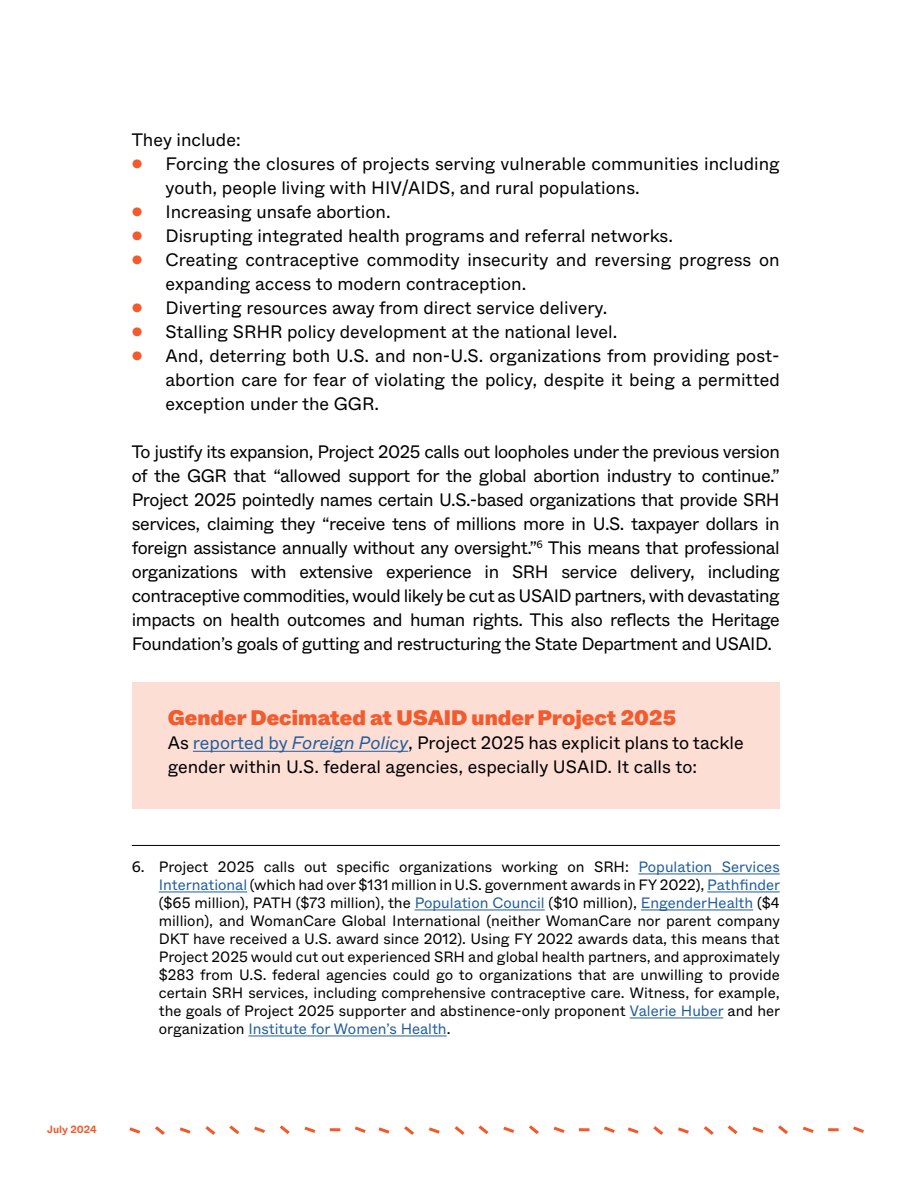
<style>
.page{position:relative;width:918px;height:1188px;background:#fff}
.page>*{position:absolute;margin:0;border:0;box-sizing:border-box;transform-origin:0 0}
.Subhead{font:900 21px "ABC Whyte";color:#f15b2d}
.Body{font:18px/24px "ABC Whyte";color:#000}
.footnote{font:15px/18px "ABC Whyte";color:#000;text-align:justify}
.t1{font:700 10.5px "ABC Whyte";color:#f15b2d}
.s1{font-family:"ABC Whyte Super";color:#f15b2d}
.s2{color:#215e9e}
.s3{font-style:italic;color:#215e9e}
</style>
<div class="page">
<svg style="left:129px;top:1127px;width:11px;height:7px"></svg>
<svg style="left:155px;top:1126px;width:10px;height:9px"></svg>
<svg style="left:180px;top:1127px;width:11px;height:7px"></svg>
<svg style="left:205px;top:1126px;width:10px;height:9px"></svg>
<svg style="left:355px;top:1126px;width:11px;height:7px"></svg>
<svg style="left:330px;top:1128px;width:10px;height:3px"></svg>
<svg style="left:304px;top:1127px;width:11px;height:6px"></svg>
<svg style="left:280px;top:1125px;width:10px;height:9px"></svg>
<svg style="left:254px;top:1127px;width:11px;height:6px"></svg>
<svg style="left:229px;top:1125px;width:10px;height:9px"></svg>
<svg style="left:378px;top:1127px;width:11px;height:7px"></svg>
<svg style="left:404px;top:1126px;width:10px;height:9px"></svg>
<svg style="left:429px;top:1127px;width:11px;height:7px"></svg>
<svg style="left:455px;top:1126px;width:10px;height:9px"></svg>
<svg style="left:604px;top:1126px;width:11px;height:7px"></svg>
<svg style="left:579px;top:1128px;width:10px;height:3px"></svg>
<svg style="left:554px;top:1127px;width:11px;height:6px"></svg>
<svg style="left:529px;top:1125px;width:10px;height:9px"></svg>
<svg style="left:503px;top:1127px;width:11px;height:6px"></svg>
<svg style="left:478px;top:1125px;width:10px;height:9px"></svg>
<svg style="left:628px;top:1127px;width:11px;height:7px"></svg>
<svg style="left:653px;top:1126px;width:10px;height:9px"></svg>
<svg style="left:678px;top:1127px;width:11px;height:7px"></svg>
<svg style="left:704px;top:1126px;width:10px;height:9px"></svg>
<svg style="left:853px;top:1126px;width:11px;height:7px"></svg>
<svg style="left:828px;top:1128px;width:11px;height:3px"></svg>
<svg style="left:803px;top:1127px;width:11px;height:6px"></svg>
<svg style="left:778px;top:1125px;width:10px;height:9px"></svg>
<svg style="left:752px;top:1127px;width:11px;height:6px"></svg>
<svg style="left:728px;top:1125px;width:10px;height:9px"></svg>
<div style="left:132px;top:682px;width:648px;height:126px;background:#fdded4"></div>
<hr style="left:193px;top:751px;width:215px;height:1px;background:#215e9e">
<hr style="left:132px;top:845px;width:648px;height:1px;background:#000">
<hr style="left:638px;top:874px;width:142px;height:1px;background:#215e9e">
<hr style="left:159px;top:892px;width:88px;height:1px;background:#215e9e">
<hr style="left:707px;top:892px;width:73px;height:1px;background:#215e9e">
<hr style="left:415px;top:910px;width:130px;height:1px;background:#215e9e">
<hr style="left:641px;top:910px;width:112px;height:1px;background:#215e9e">
<hr style="left:630px;top:1018px;width:93px;height:1px;background:#215e9e">
<hr style="left:248px;top:1036px;width:199px;height:1px;background:#215e9e">
<p class="Body" style="left:132px;top:128px;width:110px">They include:</p>
<p class="Body" style="left:166px;top:152px;width:616px;text-indent:-34px"><span class="s1">•</span> Forcing the closures of projects serving vulnerable communities including youth, people living with HIV/AIDS, and rural populations.</p>
<p class="Body" style="left:132px;top:200px;width:260px"><span class="s1">•</span> Increasing unsafe abortion.</p>
<p class="Body" style="left:132px;top:224px;width:543px"><span class="s1">•</span> Disrupting integrated health programs and referral networks.</p>
<p class="Body" style="left:166px;top:248px;width:616px;text-indent:-34px"><span class="s1">•</span> Creating contraceptive commodity insecurity and reversing progress on expanding access to modern contraception.</p>
<p class="Body" style="left:132px;top:296px;width:477px"><span class="s1">•</span> Diverting resources away from direct service delivery.</p>
<p class="Body" style="left:132px;top:320px;width:487px"><span class="s1">•</span> Stalling SRHR policy development at the national level.</p>
<p class="Body" style="left:166px;top:344px;width:616px;text-align:justify;text-indent:-34px"><span class="s1">•</span> And, deterring both U.S. and non-U.S. organizations from providing post&shy;abortion care for fear of violating the policy, despite it being a permitted exception under the GGR.</p>
<p class="Body" style="left:132px;top:440px;width:650px;text-align:justify">To justify its expansion, Project 2025 calls out loopholes under the previous version of the GGR that “allowed support for the global abortion industry to continue.” Project 2025 pointedly names certain U.S.-based organizations that provide SRH services, claiming they “receive tens of millions more in U.S. taxpayer dollars in foreign assistance annually without any oversight.”<sup>6</sup> This means that professional organizations with extensive experience in SRH service delivery, including contraceptive commodities, would likely be cut as USAID partners, with devastating impacts on health outcomes and human rights. This also reflects the Heritage Foundation’s goals of gutting and restructuring the State Department and USAID.</p>
<p class="Subhead" style="left:168px;top:704px;width:510px">Gender Decimated at USAID under Project 2025</p>
<p class="Body" style="left:168px;top:731px;width:577px">As <span class="s2">reported by</span> <span class="s3">Foreign Policy</span>, Project 2025 has explicit plans to tackle gender within U.S. federal agencies, especially USAID. It calls to:</p>
<p class="footnote" style="left:159px;top:858px;width:623px;text-indent:-27px">6. Project 2025 calls out specific organizations working on SRH: <span class="s2">Population Services International</span> (which had over $131 million in U.S. government awards in FY 2022), <span class="s2">Pathfinder </span>($65 million), PATH ($73 million), the <span class="s2">Population Council</span> ($10 million), <span class="s2">EngenderHealth</span> ($4 million), and WomanCare Global International (neither WomanCare nor parent company DKT have received a U.S. award since 2012). Using FY 2022 awards data, this means that Project 2025 would cut out experienced SRH and global health partners, and approximately $283 from U.S. federal agencies could go to organizations that are unwilling to provide certain SRH services, including comprehensive contraceptive care. Witness, for example, the goals of Project 2025 supporter and abstinence-only proponent <span class="s2">Valerie Huber</span> and her organization <span class="s2">Institute for Women’s Health</span>.</p>
<p class="t1" style="left:47px;top:1123px;width:51px">July 2024</p>
</div>
